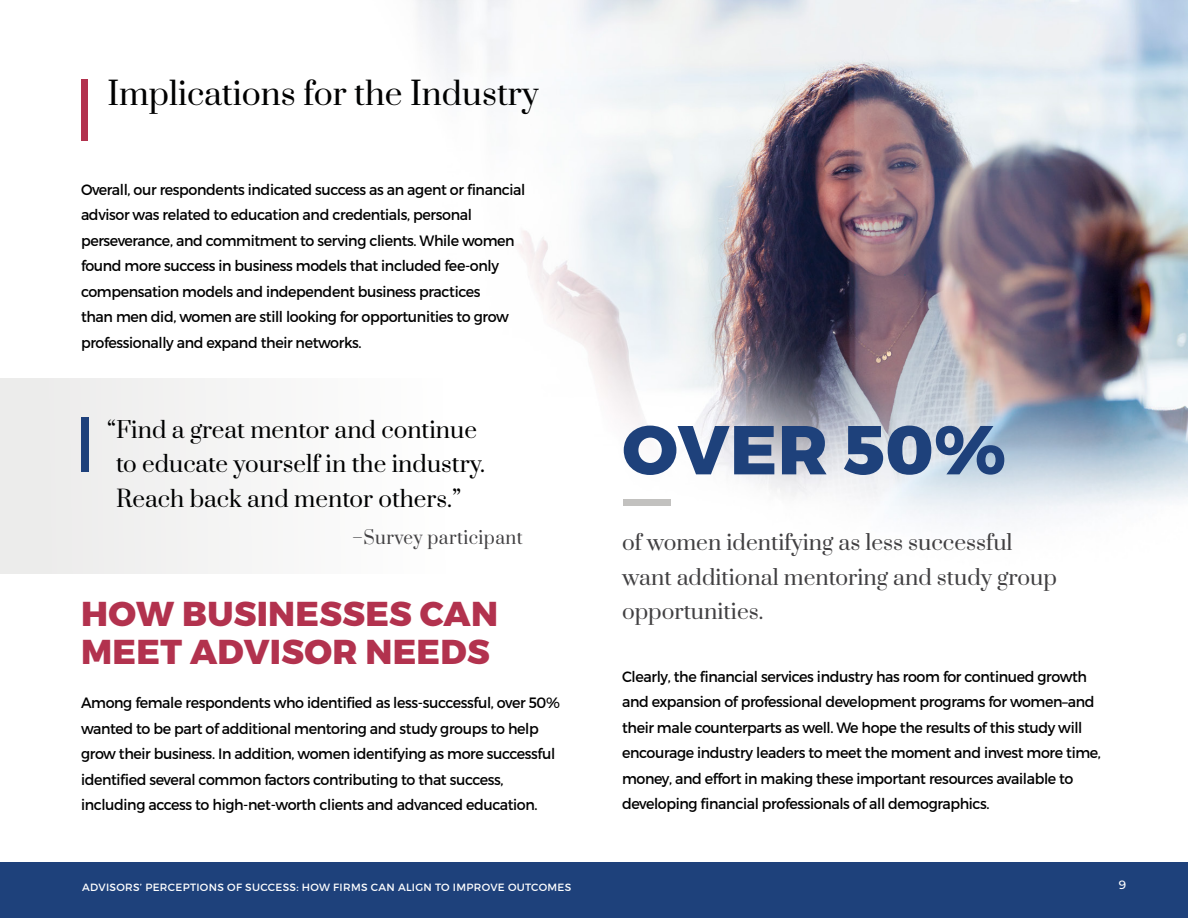
<style>
.page{position:relative;width:1188px;height:918px;background:#fff}
.page>*{position:absolute;margin:0;border:0;box-sizing:border-box;transform-origin:0 0}
.t1{font:800 69px "Montserrat";letter-spacing:.005em;color:#1e417b}
.t2{font:800 34.5px/37.5px "Montserrat";letter-spacing:.01em;color:#b2324e}
.t3{font:31.5px "Prata";color:#000101}
.t4{font:22.5px/34.5px "Prata";color:#000101}
.t5{font:21px/34.5px "Prata";color:#414042}
.t6{font:18px "Prata";letter-spacing:.025em;color:#414042;scale:.95 1}
.t7{font:15px/25.5px "Montserrat";letter-spacing:-.025em;color:#000;scale:.95 1}
.t8{font:500 12px "Montserrat";color:#fff}
.t9{font:10.5px "Montserrat";letter-spacing:.03em;color:#fff}
</style>
<div class="page">
<div style="left:0;top:863px;width:1188px;height:55px;background:#1e417b"></div>
<img style="left:416px;top:0;width:772px;height:520px">
<div style="left:0;top:378px;width:567px;height:195px;background:#f7f7f7"></div>
<div style="left:81px;top:79px;width:6px;height:62px;background:#b2324e"></div>
<div style="left:81px;top:417px;width:7px;height:55px;background:#1e417b"></div>
<div style="left:623px;top:500px;width:48px;height:6px;background:#c2c1bf"></div>
<h3 class="t3" style="left:107px;top:67px;width:433px">Implications for the Industry</h3>
<p class="t7" style="left:81px;top:177px;width:469px">Overall, our respondents indicated success as an agent or financial advisor was related to education and credentials, personal perseverance, and commitment to serving clients. While women found more success in business models that included fee-only compensation models and independent business practices<br>than men did, women are still looking for opportunities to grow professionally and expand their networks.</p>
<h3 class="t4" style="left:116px;top:411px;width:370px;text-indent:-9px">“Find a great mentor and continue to educate yourself in the industry.<br>Reach back and mentor others.”</h3>
<p class="t6" style="left:352px;top:523px;width:181px">–Survey participant</p>
<h2 class="t2" style="left:81px;top:596px;width:418px">HOW BUSINESSES CAN<br>MEET ADVISOR NEEDS</h2>
<p class="t7" style="left:81px;top:690px;width:506px">Among female respondents who identified as less-successful, over 50% wanted to be part of additional mentoring and study groups to help grow their business. In addition, women identifying as more successful identified several common factors contributing to that success, including access to high-net-worth clients and advanced education.</p>
<h1 class="t1" style="left:622px;top:407px;width:385px">OVER 50%</h1>
<h3 class="t5" style="left:622px;top:524px;width:436px">of women identifying as less successful want additional mentoring and study group opportunities.</h3>
<p class="t7" style="left:622px;top:664px;width:506px">Clearly, the financial services industry has room for continued growth and expansion of professional development programs for women–and their male counterparts as well. We hope the results of this study will encourage industry leaders to meet the moment and invest more time, money, and effort in making these important resources available to developing financial professionals of all demographics.</p>
<p class="t9" style="left:82px;top:881px;width:491px">ADVISORS’ PERCEPTIONS OF SUCCESS: HOW FIRMS CAN ALIGN TO IMPROVE OUTCOMES</p>
<p class="t8" style="left:1119px;top:876px;width:9px">9</p>
</div>
